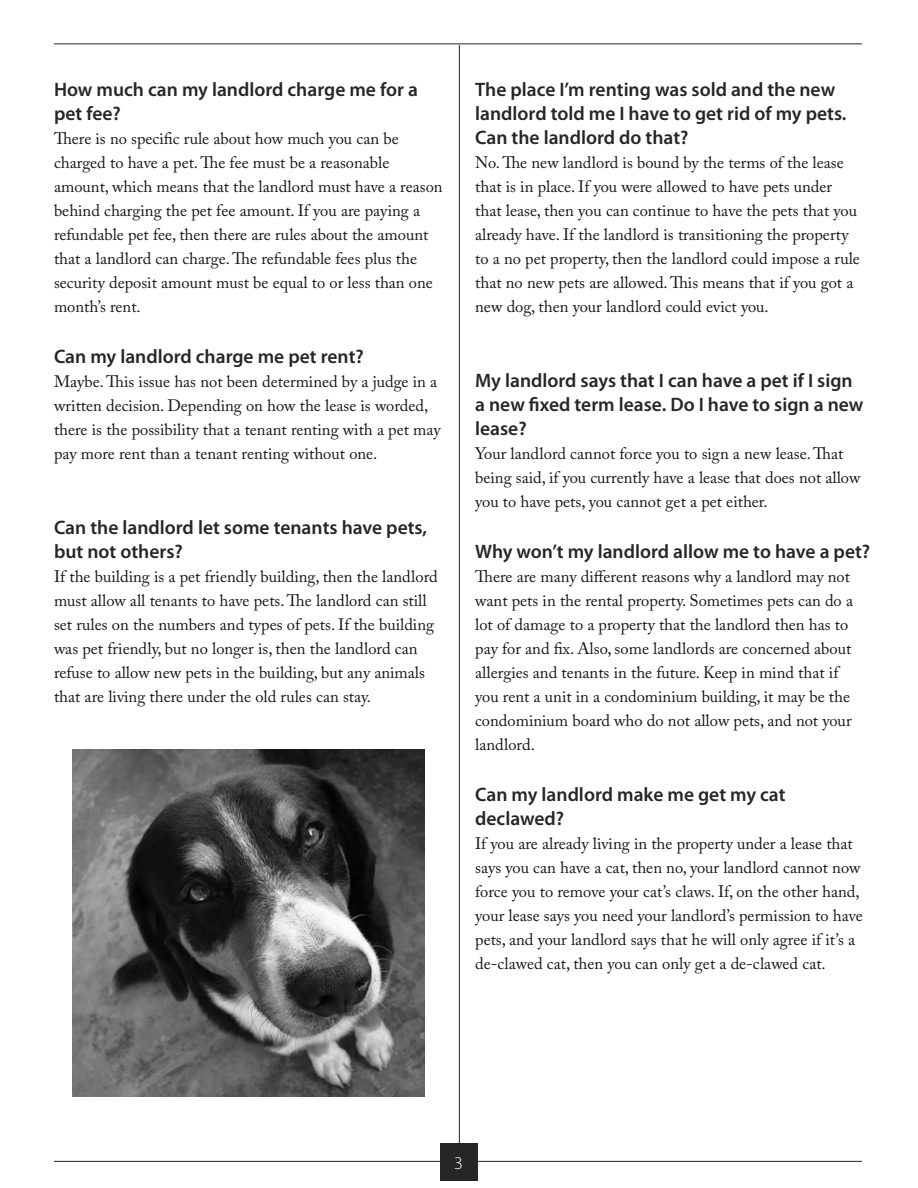
<style>
.page{position:relative;width:918px;height:1188px;background:#fff}
.page>*{position:absolute;margin:0;border:0;box-sizing:border-box;transform-origin:0 0}
.t1{font:600 19.5px/24px "Myriad Pro";color:#262626}
.t2{font:300 18px "Myriad Pro";color:#fff}
.t3{font:16.5px/24px "Adobe Caslon Pro";color:#161616}
</style>
<div class="page">
<hr style="left:54px;top:44px;width:808px;height:1px;background:#262626">
<hr style="left:459px;top:45px;width:1px;height:1116px;background:#262626">
<hr style="left:54px;top:1161px;width:808px;height:1px;background:#262626">
<div style="left:440px;top:1143px;width:38px;height:38px;background:#262626"></div>
<img style="left:73px;top:750px;width:351px;height:347px">
<p class="t1" style="left:54px;top:78px;width:365px">How much can my landlord charge me for a pet fee?</p>
<p class="t3" style="left:54px;top:128px;width:390px">There is no specific rule about how much you can be charged to have a pet. The fee must be a reasonable amount, which means that the landlord must have a reason behind charging the pet fee amount. If you are paying a refundable pet fee, then there are rules about the amount that a landlord can charge. The refundable fees plus the security deposit amount must be equal to or less than one month’s rent.</p>
<p class="t1" style="left:54px;top:345px;width:311px">Can my landlord charge me pet rent?</p>
<p class="t3" style="left:54px;top:371px;width:388px">Maybe. This issue has not been determined by a judge in a written decision. Depending on how the lease is worded, there is the possibility that a tenant renting with a pet may pay more rent than a tenant renting without one.</p>
<p class="t1" style="left:54px;top:516px;width:375px">Can the landlord let some tenants have pets, but not others?</p>
<p class="t3" style="left:54px;top:566px;width:385px">If the building is a pet friendly building, then the landlord must allow all tenants to have pets. The landlord can still set rules on the numbers and types of pets. If the building was pet friendly, but no longer is, then the landlord can refuse to allow new pets in the building, but any animals that are living there under the old rules can stay.</p>
<p class="t1" style="left:475px;top:78px;width:373px">The place I’m renting was sold and the new landlord told me I have to get rid of my pets.<br>Can the landlord do that?</p>
<p class="t3" style="left:475px;top:152px;width:386px">No. The new landlord is bound by the terms of the lease that is in place. If you were allowed to have pets under that lease, then you can continue to have the pets that you already have. If the landlord is transitioning the property to a no pet property, then the landlord could impose a rule that no new pets are allowed. This means that if you got a new dog, then your landlord could evict you.</p>
<p class="t1" style="left:475px;top:369px;width:390px">My landlord says that I can have a pet if I sign a new fixed term lease. Do I have to sign a new lease?</p>
<p class="t3" style="left:475px;top:443px;width:387px">Your landlord cannot force you to sign a new lease. That being said, if you currently have a lease that does not allow you to have pets, you cannot get a pet either.</p>
<p class="t1" style="left:475px;top:540px;width:397px">Why won’t my landlord allow me to have a pet?</p>
<p class="t3" style="left:475px;top:566px;width:379px">There are many different reasons why a landlord may not want pets in the rental property. Sometimes pets can do a lot of damage to a property that the landlord then has to pay for and fix. Also, some landlords are concerned about allergies and tenants in the future. Keep in mind that if you rent a unit in a condominium building, it may be the condominium board who do not allow pets, and not your landlord.</p>
<p class="t1" style="left:475px;top:783px;width:312px">Can my landlord make me get my cat declawed?</p>
<p class="t3" style="left:475px;top:833px;width:389px">If you are already living in the property under a lease that says you can have a cat, then no, your landlord cannot now force you to remove your cat’s claws. If, on the other hand, your lease says you need your landlord’s permission to have pets, and your landlord says that he will only agree if it’s a de-clawed cat, then you can only get a de-clawed cat.</p>
<p class="t2" style="left:454px;top:1152px;width:10px">3</p>
</div>
